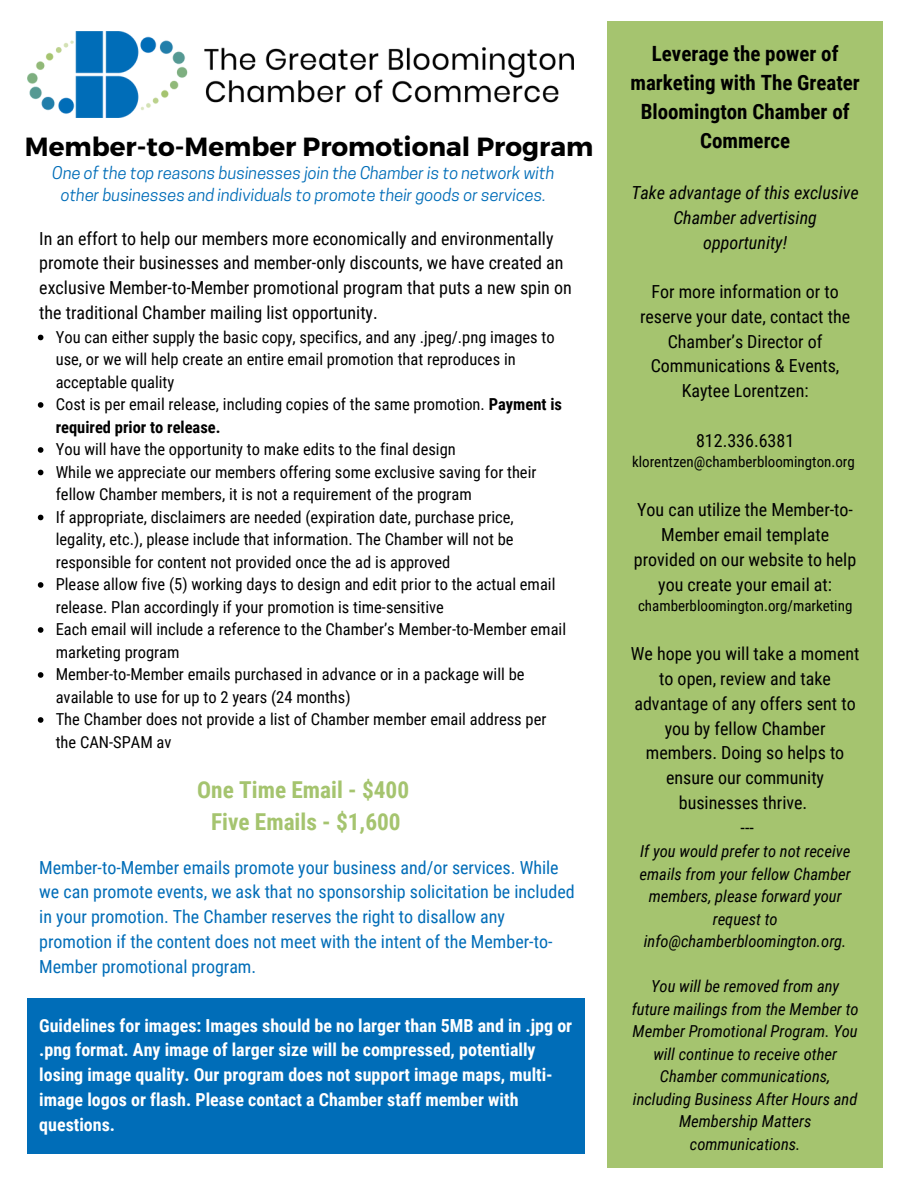
<style>
.page{position:relative;width:918px;height:1188px;background:#fff}
.page>*{position:absolute;margin:0;border:0;box-sizing:border-box;transform-origin:0 0}
.t1{font:700 26.25px "Montserrat";color:#000}
.t2{font:700 23.25px "Roboto Condensed";color:#a5c46f}
.t3{font:700 21px/29.2px "Roboto Condensed";color:#000;text-align:center}
.t4{font:18px/24.8px "Roboto Condensed";color:#000;text-align:center}
.t5{font:18px/24.8px "Roboto Condensed";color:#006db8}
.t6{font:700 18px/24.8px "Roboto Condensed";color:#fff}
.t7{font:italic 18px/24.8px "Roboto Condensed";color:#000;text-align:center}
.t8{font:16.5px/22.5px "Roboto Condensed";color:#000}
.t9{font:italic 16.5px/22.5px "Roboto Condensed";color:#000;text-align:center}
.t10{font:italic 16.5px/22.5px "Cooper Hewitt";color:#006db8;text-align:center}
.t11{font:15px "Roboto Condensed";color:#000}
.s1{font-weight:700}
</style>
<div class="page">
<div style="left:608px;top:22px;width:275px;height:1146px;background:#a5c46f"></div>
<img style="left:28px;top:32px;width:545px;height:85px">
<svg style="left:38px;top:335px;width:5px;height:5px"></svg>
<svg style="left:38px;top:402px;width:5px;height:6px"></svg>
<svg style="left:38px;top:447px;width:5px;height:6px"></svg>
<svg style="left:38px;top:470px;width:5px;height:5px"></svg>
<svg style="left:38px;top:515px;width:5px;height:5px"></svg>
<svg style="left:38px;top:582px;width:5px;height:6px"></svg>
<svg style="left:38px;top:627px;width:5px;height:6px"></svg>
<svg style="left:38px;top:672px;width:5px;height:6px"></svg>
<svg style="left:38px;top:717px;width:5px;height:6px"></svg>
<div style="left:27px;top:998px;width:558px;height:156px;background:#006db8"></div>
<p class="t1" style="left:25px;top:130px;width:570px">Member-to-Member Promotional Program</p>
<p class="t10" style="left:52px;top:163px;width:504px">One of the top reasons businesses join the Chamber is to network with other businesses and individuals to promote their goods or services.</p>
<p class="t4" style="left:39px;top:226px;width:534px;text-align:left">In an effort to help our members more economically and environmentally promote their businesses and member-only discounts, we have created an exclusive Member-to-Member promotional program that puts a new spin on the traditional Chamber mailing list opportunity.</p>
<p class="t8" style="left:56px;top:326px;width:500px">You can either supply the basic copy, specifics, and any .jpeg/.png images to use, or we will help create an entire email promotion that reproduces in acceptable quality</p>
<p class="t8" style="left:56px;top:393px;width:508px">Cost is per email release, including copies of the same promotion. <span class="s1">Payment is required prior to release.</span></p>
<p class="t8" style="left:56px;top:438px;width:402px">You will have the opportunity to make edits to the final design</p>
<p class="t8" style="left:56px;top:461px;width:482px">While we appreciate our members offering some exclusive saving for their fellow Chamber members, it is not a requirement of the program</p>
<p class="t8" style="left:56px;top:506px;width:460px;text-align:justify">If appropriate, disclaimers are needed (expiration date, purchase price, legality, etc.), please include that information. The Chamber will not be responsible for content not provided once the ad is approved</p>
<p class="t8" style="left:56px;top:573px;width:501px">Please allow five (5) working days to design and edit prior to the actual email release. Plan accordingly if your promotion is time-sensitive</p>
<p class="t8" style="left:56px;top:618px;width:512px">Each email will include a reference to the Chamber’s Member-to-Member email marketing program</p>
<p class="t8" style="left:56px;top:663px;width:470px">Member-to-Member emails purchased in advance or in a package will be available to use for up to 2 years (24 months)</p>
<p class="t8" style="left:56px;top:708px;width:492px">The Chamber does not provide a list of Chamber member email address per the CAN-SPAM av</p>
<p class="t2" style="left:197px;top:776px;width:213px">One Time Email - $400</p>
<p class="t2" style="left:211px;top:808px;width:191px">Five Emails - $1,600</p>
<p class="t5" style="left:39px;top:855px;width:537px">Member-to-Member emails promote your business and/or services. While we can promote events, we ask that no sponsorship solicitation be included in your promotion. The Chamber reserves the right to disallow any promotion if the content does not meet with the intent of the Member-to-Member promotional program.</p>
<p class="t6" style="left:39px;top:1013px;width:534px">Guidelines for images: Images should be no larger than 5MB and in .jpg or .png format. Any image of larger size will be compressed, potentially losing image quality. Our program does not support image maps, multi&shy;image logos or flash. Please contact a Chamber staff member with questions.</p>
<p class="t3" style="left:631px;top:39px;width:231px">Leverage the power of marketing with The Greater<br>Bloomington Chamber of<br>Commerce</p>
<p class="t7" style="left:631px;top:181px;width:229px">Take advantage of this exclusive<br>Chamber advertising opportunity!</p>
<p class="t4" style="left:640px;top:280px;width:212px">For more information or to reserve your date, contact the<br>Chamber’s Director of<br>Communications &amp; Events,<br>Kaytee Lorentzen:</p>
<p class="t4" style="left:696px;top:428px;width:100px">812.336.6381</p>
<p class="t11" style="left:632px;top:453px;width:224px">klorentzen@chamberbloomington.org</p>
<p class="t4" style="left:634px;top:498px;width:224px">You can utilize the Member-to-<br>Member email template provided on our website to help you create your email at:</p>
<p class="t11" style="left:638px;top:597px;width:216px">chamberbloomington.org/marketing</p>
<p class="t4" style="left:631px;top:642px;width:230px">We hope you will take a moment to open, review and take advantage of any offers sent to you by fellow Chamber members. Doing so helps to ensure our community businesses thrive.</p>
<p class="t4" style="left:741px;top:815px;width:15px">---</p>
<p class="t9" style="left:640px;top:840px;width:213px">If you would prefer to not receive emails from your fellow Chamber members, please forward your request to info@chamberbloomington.org.</p>
<p class="t9" style="left:632px;top:975px;width:228px">You will be removed from any future mailings from the Member to<br>Member Promotional Program. You will continue to receive other<br>Chamber communications, including Business After Hours and<br>Membership Matters communications.</p>
</div>
